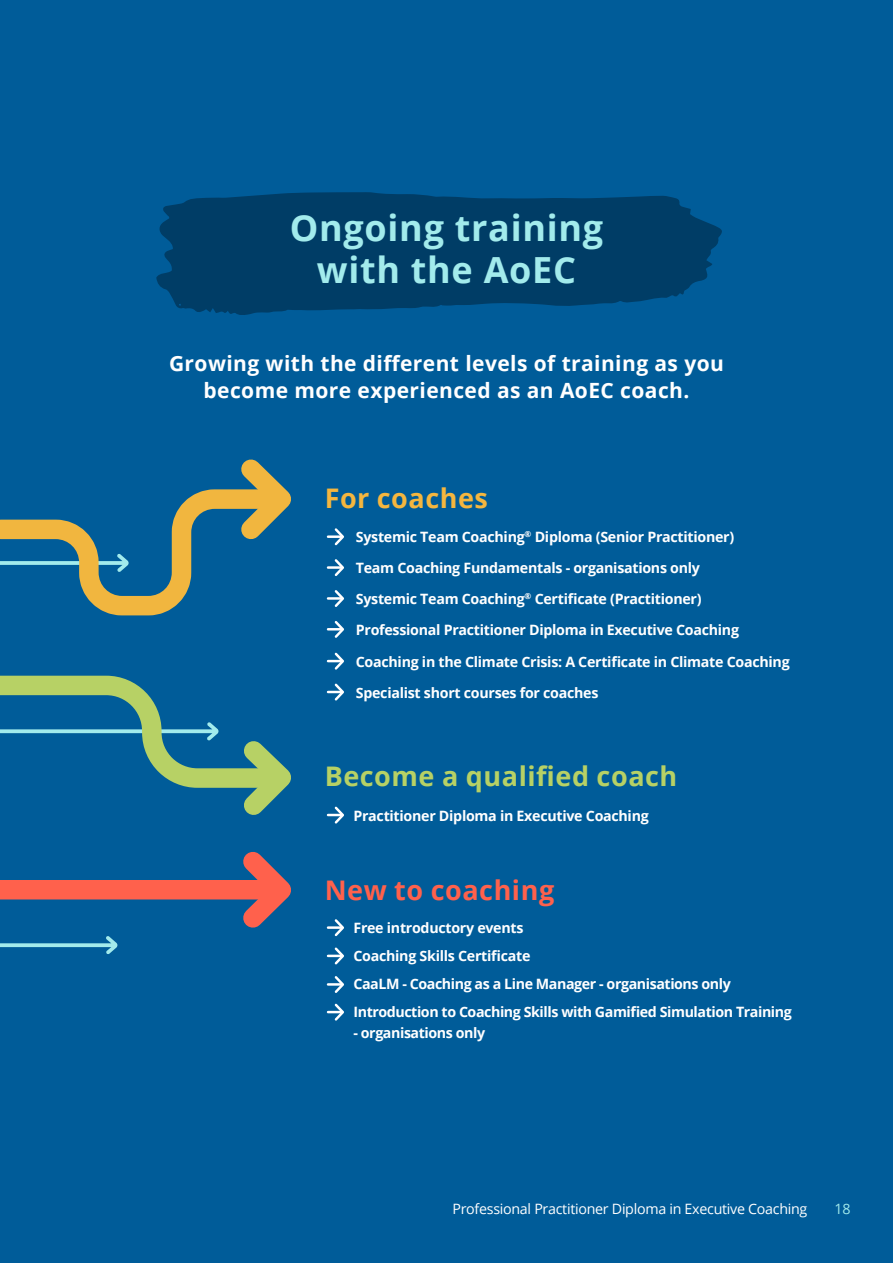
<style>
.page{position:relative;width:893px;height:1263px;background:#005c99}
.page>*{position:absolute;margin:0;border:0;box-sizing:border-box;transform-origin:0 0}
.t1{font:700 36px/42px "Open Sans";letter-spacing:.02em;color:#a2ebec;text-align:center}
.t2{font:700 27px "Open Sans";letter-spacing:.02em;color:#b7d165}
.t3{font:700 27px "Open Sans";letter-spacing:.02em;color:#ff614c}
.t4{font:700 27px "Open Sans";letter-spacing:.02em;color:#f4b63f}
.t5{font:700 21px/27px "Open Sans";letter-spacing:.02em;color:#fff;text-align:center}
.t6{font:700 14.25px/30.9px "Open Sans";letter-spacing:-.02em;color:#fff}
.t7{font:14.25px "Open Sans";letter-spacing:-.02em;color:#fff}
.t8{font:14.25px "Open Sans";color:#a2ebec}
</style>
<div class="page">
<svg style="left:156px;top:192px;width:566px;height:123px;fill:#003d66"></svg>
<svg style="left:0;top:675px;width:291px;height:279px"></svg>
<svg style="left:0;top:459px;width:291px;height:157px"></svg>
<hr style="left:328px;top:535px;width:14px;height:3px;background:#fff">
<svg style="left:332px;top:528px;width:12px;height:18px"></svg>
<svg style="left:328px;top:806px;width:16px;height:18px"></svg>
<hr style="left:328px;top:983px;width:14px;height:3px;background:#fff">
<svg style="left:332px;top:976px;width:12px;height:17px"></svg>
<svg style="left:328px;top:1003px;width:16px;height:18px"></svg>
<svg style="left:328px;top:947px;width:16px;height:18px"></svg>
<hr style="left:328px;top:926px;width:14px;height:3px;background:#fff">
<svg style="left:332px;top:919px;width:12px;height:18px"></svg>
<svg style="left:328px;top:621px;width:16px;height:17px"></svg>
<hr style="left:328px;top:566px;width:14px;height:3px;background:#fff">
<svg style="left:332px;top:559px;width:12px;height:17px"></svg>
<hr style="left:328px;top:597px;width:14px;height:3px;background:#fff">
<svg style="left:332px;top:590px;width:12px;height:17px"></svg>
<svg style="left:328px;top:652px;width:16px;height:18px"></svg>
<svg style="left:328px;top:683px;width:16px;height:18px"></svg>
<h1 class="t1" style="left:290px;top:206px;width:315px">Ongoing training with the AoEC</h1>
<h3 class="t5" style="left:169px;top:349px;width:556px">Growing with the different levels of training as you become more experienced as an AoEC coach.</h3>
<h2 class="t4" style="left:325px;top:479px;width:165px">For coaches</h2>
<p class="t6" style="left:356px;top:521px;width:380px">Systemic Team Coaching<sup>®</sup> Diploma (Senior Practitioner)</p>
<p class="t6" style="left:356px;top:552px;width:347px">Team Coaching Fundamentals ‑ organisations only<br>Systemic Team Coaching<sup>®</sup> Certificate (Practitioner)</p>
<p class="t6" style="left:356px;top:614px;width:385px">Professional Practitioner Diploma in Executive Coaching</p>
<p class="t6" style="left:356px;top:646px;width:435px">Coaching in the Climate Crisis: A Certificate in Climate Coaching<br>Specialist short courses for coaches</p>
<h2 class="t2" style="left:325px;top:757px;width:354px">Become a qualified coach</h2>
<p class="t6" style="left:353px;top:799px;width:297px">Practitioner Diploma in Executive Coaching</p>
<h2 class="t3" style="left:325px;top:871px;width:231px">New to coaching</h2>
<p class="t6" style="left:353px;top:912px;width:172px">Free introductory events</p>
<p class="t6" style="left:353px;top:940px;width:178px">Coaching Skills Certificate</p>
<p class="t6" style="left:353px;top:970px;width:440px;line-height:27.6px">CaaLM - Coaching as a Line Manager - organisations only<br>Introduction to Coaching Skills with Gamified Simulation Training</p>
<p class="t6" style="left:353px;top:1017px;width:133px">‑ organisations only</p>
<p class="t7" style="left:452px;top:1199px;width:356px">Professional Practitioner Diploma in Executive Coaching</p>
<p class="t8" style="left:834px;top:1199px;width:18px">18</p>
</div>
